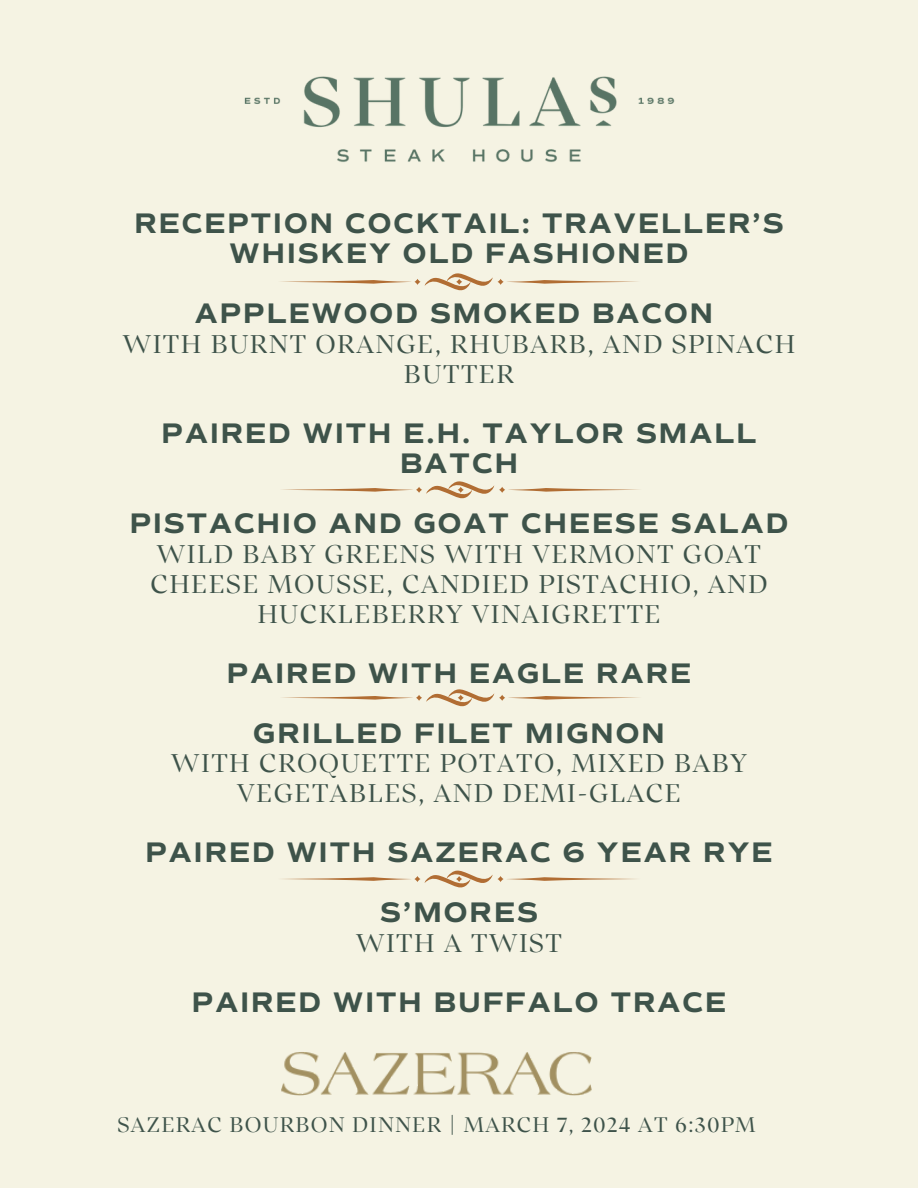
<style>
.page{position:relative;width:918px;height:1188px;background:#f5f3e3}
.page>*{position:absolute;margin:0;border:0;box-sizing:border-box;transform-origin:0 0}
.t1{font:28.8px/30px "Inka B Display";letter-spacing:.05em;color:#3e534a;text-align:center}
.t2{font:700 28.8px/30px "Commuters Sans";letter-spacing:.05em;color:#3e534a;text-align:center}
.t3{font:23.7px "Inka B Display";letter-spacing:.05em;color:#3e534a}
.s1{font-family:"Commuters Sans";font-weight:700}
</style>
<div class="page">
<img style="left:244px;top:76px;width:431px;height:86px">
<img style="left:281px;top:1052px;width:311px;height:43px">
<svg style="left:424px;top:273px;width:214px;height:18px"></svg>
<svg style="left:414px;top:279px;width:7px;height:6px"></svg>
<svg style="left:281px;top:280px;width:130px;height:4px"></svg>
<svg style="left:282px;top:481px;width:357px;height:18px"></svg>
<svg style="left:282px;top:689px;width:357px;height:18px"></svg>
<svg style="left:497px;top:876px;width:7px;height:6px"></svg>
<svg style="left:507px;top:877px;width:128px;height:4px"></svg>
<svg style="left:424px;top:870px;width:69px;height:18px"></svg>
<svg style="left:414px;top:876px;width:7px;height:6px"></svg>
<svg style="left:283px;top:877px;width:128px;height:4px"></svg>
<h1 class="t2" style="left:134px;top:209px;width:651px">RECEPTION COCKTAIL: TRAVELLER’S<br>WHISKEY OLD FASHIONED</h1>
<h2 class="t1" style="left:123px;top:298px;width:674px"><span class="s1">APPLEWOOD SMOKED BACON<br></span>WITH BURNT ORANGE, RHUBARB, AND SPINACH<br>BUTTER</h2>
<h1 class="t2" style="left:161px;top:418px;width:597px">PAIRED WITH E.H. TAYLOR SMALL<br>BATCH</h1>
<h2 class="t1" style="left:129px;top:508px;width:661px"><span class="s1">PISTACHIO AND GOAT CHEESE SALAD<br></span>WILD BABY GREENS WITH VERMONT GOAT<br>CHEESE MOUSSE, CANDIED PISTACHIO, AND<br>HUCKLEBERRY VINAIGRETTE</h2>
<h1 class="t2" style="left:227px;top:658px;width:466px">PAIRED WITH EAGLE RARE</h1>
<h2 class="t1" style="left:171px;top:717px;width:577px"><span class="s1">GRILLED FILET MIGNON<br></span>WITH CROQUETTE POTATO, MIXED BABY<br>VEGETABLES, AND DEMI-GLACE</h2>
<h1 class="t2" style="left:145px;top:838px;width:629px">PAIRED WITH SAZERAC 6 YEAR RYE</h1>
<p class="t1" style="left:356px;top:897px;width:207px"><span class="s1">S’MORES<br></span>WITH A TWIST</p>
<p class="t2" style="left:192px;top:988px;width:536px">PAIRED WITH BUFFALO TRACE</p>
<h2 class="t3" style="left:117px;top:1109px;width:640px">SAZERAC BOURBON DINNER | MARCH 7, 2024 AT 6:30PM</h2>
</div>
